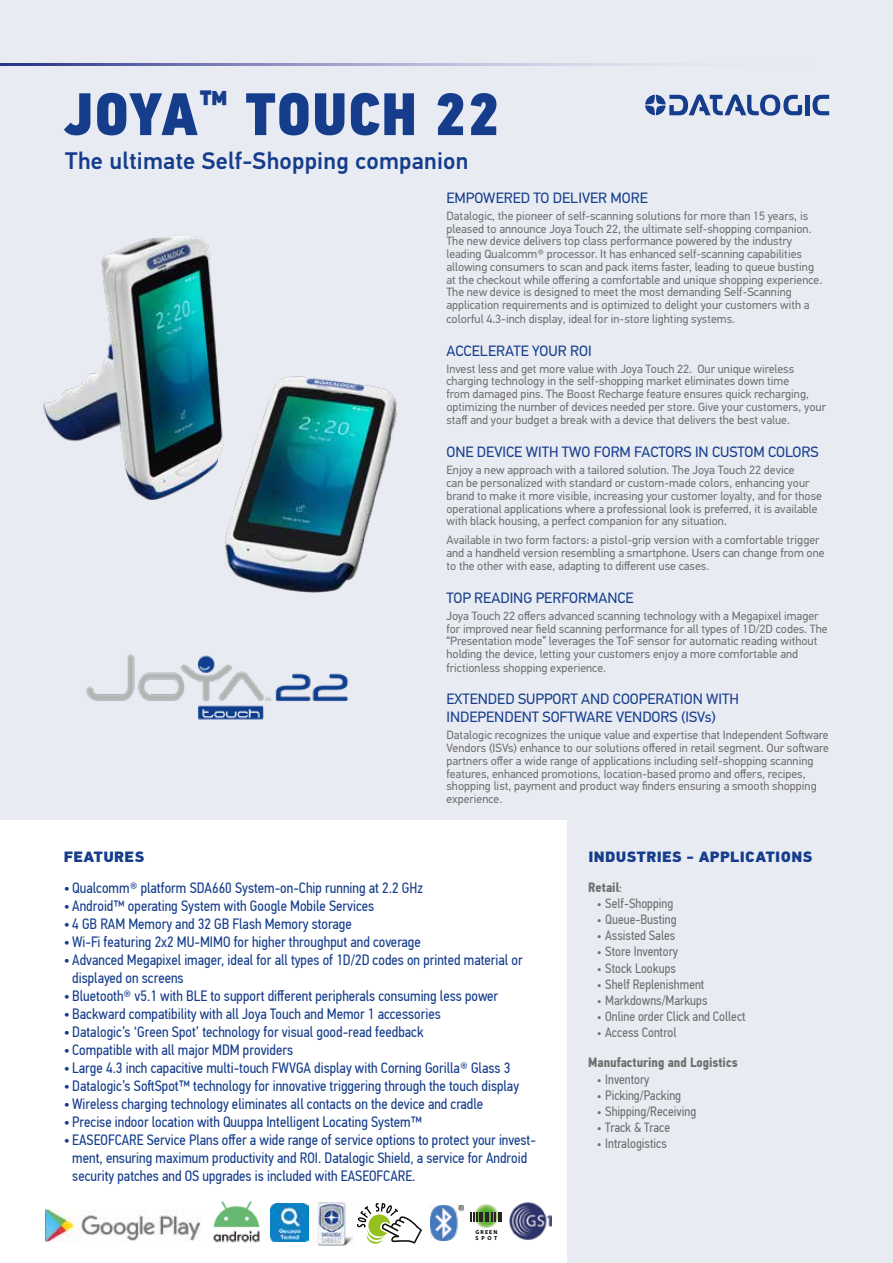
<style>
.page{position:relative;width:893px;height:1263px;background:#fff}
.page>*{position:absolute;margin:0;border:0;box-sizing:border-box;transform-origin:0 0}
.t1{font:60px "PF Din Text Cond Pro X Black";letter-spacing:.01em;color:#153d8c}
.t2{font:500 24px "PF Din Text Pro";letter-spacing:.01em;color:#153d8c}
.t3{font:15px/18px "PF Din Text Cond Pro";color:#153d8c}
.t4{font:15px/18px "PF Din Text Pro";color:#153d8c}
.t5{font:900 15px "PF Din Text Pro";letter-spacing:.02em;color:#153d8c}
.t6{font:13.5px "PF Din Text Cond Pro";color:#706f6f}
.t7{font:700 13.5px "PF Din Text Cond Pro";color:#706f6f}
.t8{font:12px/12.9px "PF Din Text Pro";color:#706f6f}
.t9{font:700 5.7px/5.7px "Myriad Pro";letter-spacing:.2em;color:#000}
.s1{font-weight:400}
.s2{font-size:12px}
</style>
<div class="page">
<div style="left:0;top:0;width:892px;height:1263px;background:#e8ebf2"></div>
<svg style="left:0;top:64px;width:893px;height:1px"></svg>
<div style="left:0;top:820px;width:567px;height:442px;background:#fff"></div>
<div style="left:805px;top:95px;width:5px;height:20px;background:#153d8c"></div>
<svg style="left:812px;top:95px;width:17px;height:20px"></svg>
<svg style="left:645px;top:94px;width:157px;height:22px"></svg>
<img style="left:430px;top:1205px;width:33px;height:35px">
<img style="left:509px;top:1202px;width:43px;height:38px">
<svg style="left:473px;top:1203px;width:26px;height:25px"></svg>
<svg style="left:470px;top:1212px;width:7px;height:10px"></svg>
<hr style="left:479px;top:1212px;width:4px;height:10px;background:#2b2523">
<hr style="left:485px;top:1212px;width:4px;height:10px;background:#2b2523">
<svg style="left:491px;top:1212px;width:10px;height:10px"></svg>
<svg style="left:357px;top:1203px;width:65px;height:41px"></svg>
<img style="left:310px;top:1201px;width:43px;height:45px">
<img style="left:213px;top:1201px;width:66px;height:42px">
<img style="left:46px;top:1210px;width:155px;height:31px">
<img style="left:270px;top:1204px;width:38px;height:37px">
<img style="left:86px;top:654px;width:263px;height:66px">
<img style="left:43px;top:236px;width:354px;height:357px">
<h1 class="t1" style="left:64px;top:77px;width:438px">JOYA<sup>™</sup> TOUCH 22</h1>
<h2 class="t2" style="left:65px;top:147px;width:405px">The ultimate Self-Shopping companion</h2>
<p class="t4" style="left:446px;top:189px;width:203px">EMPOWERED TO DELIVER MORE</p>
<p class="t8" style="left:446px;top:209px;width:377px">Datalogic, the pioneer of self-scanning solutions for more than 15 years, is pleased to announce Joya Touch 22, the ultimate self-shopping companion.<br>The new device delivers top class performance powered by the industry leading Qualcomm® processor. It has enhanced self-scanning capabilities allowing consumers to scan and pack items faster, leading to queue busting at the checkout while offering a comfortable and unique shopping experience.<br>The new device is designed to meet the most demanding Self-Scanning application requirements and is optimized to delight your customers with a colorful 4.3-inch display, ideal for in-store lighting systems.</p>
<p class="t4" style="left:446px;top:342px;width:147px">ACCELERATE YOUR ROI</p>
<p class="t8" style="left:446px;top:362px;width:381px">Invest less and get more value with Joya Touch 22. Our unique wireless charging technology in the self-shopping market eliminates down time<br>from damaged pins. The Boost Recharge feature ensures quick recharging, optimizing the number of devices needed per store. Give your customers, your staff and your budget a break with a device that delivers the best value.</p>
<p class="t4" style="left:446px;top:443px;width:374px">ONE DEVICE WITH TWO FORM FACTORS IN CUSTOM COLORS</p>
<p class="t8" style="left:446px;top:464px;width:377px">Enjoy a new approach with a tailored solution. The Joya Touch 22 device<br>can be personalized with standard or custom-made colors, enhancing your brand to make it more visible, increasing your customer loyalty, and for those operational applications where a professional look is preferred, it is available with black housing, a perfect companion for any situation.</p>
<p class="t8" style="left:446px;top:534px;width:380px">Available in two form factors: a pistol-grip version with a comfortable trigger and a handheld version resembling a smartphone. Users can change from one to the other with ease, adapting to different use cases.</p>
<p class="t4" style="left:446px;top:589px;width:189px">TOP READING PERFORMANCE</p>
<p class="t8" style="left:446px;top:609px;width:383px">Joya Touch 22 offers advanced scanning technology with a Megapixel imager for improved near field scanning performance for all types of 1D/2D codes. The “Presentation mode” leverages the ToF sensor for automatic reading without holding the device, letting your customers enjoy a more comfortable and frictionless shopping experience.</p>
<p class="t4" style="left:446px;top:690px;width:294px">EXTENDED SUPPORT AND COOPERATION WITH<br>INDEPENDENT SOFTWARE VENDORS (ISVs)</p>
<p class="t8" style="left:446px;top:729px;width:384px">Datalogic recognizes the unique value and expertise that Independent Software Vendors (ISVs) enhance to our solutions offered in retail segment. Our software partners offer a wide range of applications including self-shopping scanning features, enhanced promotions, location-based promo and offers, recipes, shopping list, payment and product way finders ensuring a smooth shopping experience.</p>
<p class="t5" style="left:64px;top:847px;width:82px">FEATURES</p>
<p class="t3" style="left:64px;top:879px;width:361px">• Qualcomm® platform SDA660 System-on-Chip running at 2.2 GHz</p>
<p class="t3" style="left:64px;top:897px;width:312px">• Android™ operating System with Google Mobile Services</p>
<p class="t3" style="left:64px;top:915px;width:289px">• 4 GB RAM Memory and 32 GB Flash Memory storage</p>
<p class="t3" style="left:64px;top:933px;width:359px">• Wi-Fi featuring 2x2 MU-MIMO for higher throughput and coverage</p>
<p class="t3" style="left:72px;top:951px;width:452px;text-indent:-9px">• Advanced Megapixel imager, ideal for all types of 1D/2D codes on printed material or displayed on screens</p>
<p class="t3" style="left:64px;top:987px;width:436px">• Bluetooth® v5.1 with BLE to support different peripherals consuming less power</p>
<p class="t3" style="left:64px;top:1005px;width:378px">• Backward compatibility with all Joya Touch and Memor 1 accessories</p>
<p class="t3" style="left:64px;top:1023px;width:361px">• Datalogic’s ‘Green Spot’ technology for visual good-read feedback</p>
<p class="t3" style="left:64px;top:1041px;width:231px">• Compatible with all major MDM providers</p>
<p class="t3" style="left:64px;top:1059px;width:448px">• Large 4.3 inch capacitive multi-touch FWVGA display with Corning Gorilla® Glass 3</p>
<p class="t3" style="left:64px;top:1077px;width:457px">• Datalogic’s SoftSpot™ technology for innovative triggering through the touch display</p>
<p class="t3" style="left:64px;top:1095px;width:421px">• Wireless charging technology eliminates all contacts on the device and cradle</p>
<p class="t3" style="left:64px;top:1113px;width:360px">• Precise indoor location with Quuppa Intelligent Locating System™</p>
<p class="t3" style="left:72px;top:1131px;width:465px;text-indent:-9px">• EASEOFCARE Service Plans offer a wide range of service options to protect your invest&shy;ment, ensuring maximum productivity and ROI. Datalogic Shield, a service for Android security patches and OS upgrades is included with EASEOFCARE.</p>
<p class="t9" style="left:475px;top:1229px;width:23px">GREEN<br>SPOT</p>
<p class="t5" style="left:588px;top:847px;width:226px">INDUSTRIES - APPLICATIONS</p>
<p class="t7" style="left:588px;top:879px;width:35px">Retail<span class="s1">:</span></p>
<p class="t6" style="left:597px;top:895px;width:78px"><span class="s2">•</span> Self-Shopping</p>
<p class="t6" style="left:597px;top:911px;width:81px"><span class="s2">•</span> Queue-Busting</p>
<p class="t6" style="left:597px;top:927px;width:80px"><span class="s2">•</span> Assisted Sales</p>
<p class="t6" style="left:597px;top:944px;width:83px"><span class="s2">•</span> Store Inventory</p>
<p class="t6" style="left:597px;top:960px;width:81px"><span class="s2">•</span> Stock Lookups</p>
<p class="t6" style="left:597px;top:976px;width:109px"><span class="s2">•</span> Shelf Replenishment</p>
<p class="t6" style="left:597px;top:992px;width:112px"><span class="s2">•</span> Markdowns/Markups</p>
<p class="t6" style="left:597px;top:1008px;width:150px"><span class="s2">•</span> Online order Click and Collect</p>
<p class="t6" style="left:597px;top:1025px;width:81px"><span class="s2">•</span> Access Control</p>
<p class="t7" style="left:588px;top:1054px;width:151px">Manufacturing and Logistics</p>
<p class="t6" style="left:597px;top:1071px;width:54px"><span class="s2">•</span> Inventory</p>
<p class="t6" style="left:597px;top:1087px;width:86px"><span class="s2">•</span> Picking/Packing</p>
<p class="t6" style="left:597px;top:1103px;width:101px"><span class="s2">•</span> Shipping/Receiving</p>
<p class="t6" style="left:597px;top:1119px;width:75px"><span class="s2">•</span> Track &amp; Trace</p>
<p class="t6" style="left:597px;top:1136px;width:72px"><span class="s2">•</span> Intralogistics</p>
</div>
